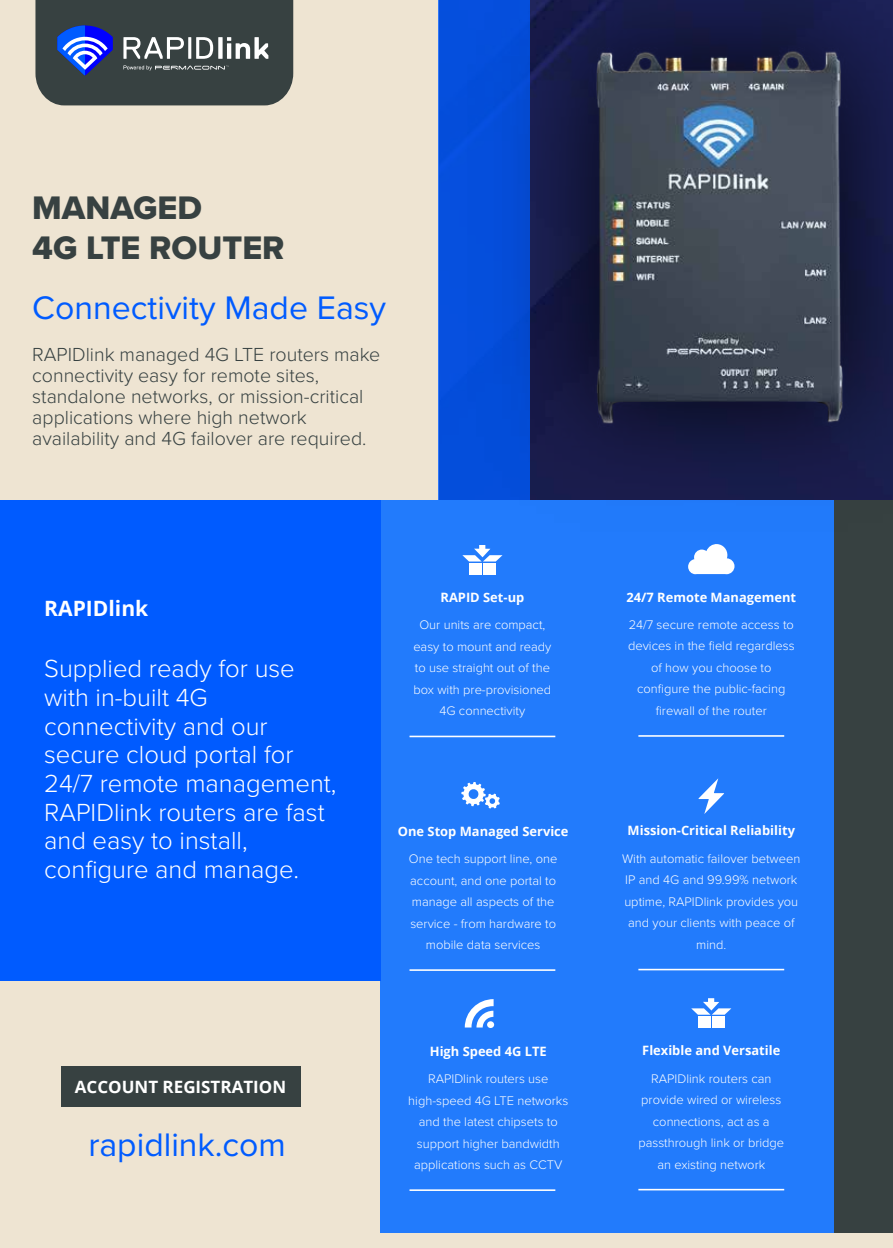
<style>
.page{position:relative;width:893px;height:1248px;background:#fff}
.page>*{position:absolute;margin:0;border:0;box-sizing:border-box;transform-origin:0 0}
.t1{font:33.75px "Proxima Nova";color:#005bff}
.t2{font:33.75px/39.2px "Proxima Nova Extrabld";color:#374141}
.t3{font:300 25.65px/28.7px "Proxima Nova";color:#fff}
.t4{font:700 21.15px "Open Sans";color:#fff}
.t5{font:300 19.65px/21.1px "Proxima Nova";color:#374141}
.t6{font:700 16.95px "Open Sans";color:#fff}
.t7{font:300 12.9px/21.5px "Proxima Nova";color:#fff;text-align:center}
.t8{font:700 12.9px "Open Sans";color:#fff}
</style>
<div class="page">
<div style="left:0;top:981px;width:893px;height:267px;background:#eee4d2"></div>
<div style="left:0;top:0;width:439px;height:1248px;background:#eee4d2"></div>
<div style="left:439px;top:0;width:91px;height:500px;background:#054fdd"></div>
<div style="left:380px;top:500px;width:500px;height:733px;background:#227bfc"></div>
<div style="left:834px;top:500px;width:59px;height:733px;background:#374141"></div>
<div style="left:0;top:500px;width:380px;height:481px;background:#005bff"></div>
<hr style="left:409px;top:736px;width:146px;height:1px;background:#fff">
<svg style="left:35px;top:0;width:258px;height:105px;background:#48525c"></svg>
<hr style="left:638px;top:735px;width:146px;height:2px;background:#fff">
<hr style="left:409px;top:969px;width:146px;height:2px;background:#fff">
<hr style="left:638px;top:969px;width:146px;height:1px;background:#fff">
<hr style="left:409px;top:1189px;width:146px;height:2px;background:#fff">
<hr style="left:638px;top:1189px;width:146px;height:1px;background:#fff">
<div style="left:698px;top:1016px;width:13px;height:11px;background:#fff"></div>
<div style="left:712px;top:1016px;width:13px;height:11px;background:#fff"></div>
<svg style="left:691px;top:998px;width:40px;height:17px"></svg>
<svg style="left:461px;top:782px;width:39px;height:26px"></svg>
<svg style="left:698px;top:778px;width:26px;height:36px"></svg>
<svg style="left:465px;top:999px;width:29px;height:28px"></svg>
<div style="left:61px;top:1066px;width:239px;height:41px;background:#374141"></div>
<img style="left:462px;top:0;width:431px;height:574px">
<h1 class="t2" style="left:32px;top:188px;width:254px">MANAGED<br>4G LTE ROUTER</h1>
<h1 class="t1" style="left:32px;top:283px;width:355px">Connectivity Made Easy</h1>
<h3 class="t5" style="left:32px;top:343px;width:350px">RAPIDlink managed 4G LTE routers make connectivity easy for remote sites, standalone networks, or mission-critical applications where high network availability and 4G failover are required.</h3>
<h3 class="t4" style="left:44px;top:593px;width:106px">RAPIDlink</h3>
<h2 class="t3" style="left:44px;top:653px;width:294px">Supplied ready for use with in-built 4G connectivity and our secure cloud portal for<br>24/7 remote management,<br>RAPIDlink routers are fast and easy to install, configure and manage.</h2>
<h3 class="t6" style="left:75px;top:1074px;width:213px">ACCOUNT REGISTRATION</h3>
<h1 class="t1" style="left:88px;top:1119px;width:199px">rapidlink.com</h1>
<p class="t8" style="left:441px;top:588px;width:85px">RAPID Set-up</p>
<p class="t7" style="left:413px;top:614px;width:140px">Our units are compact, easy to mount and ready to use straight out of the box with pre-provisioned<br>4G connectivity</p>
<p class="t8" style="left:398px;top:822px;width:172px">One Stop Managed Service</p>
<p class="t7" style="left:409px;top:847px;width:150px">One tech support line, one account, and one portal to manage all aspects of the service - from hardware to mobile data services</p>
<p class="t8" style="left:430px;top:1042px;width:118px">High Speed 4G LTE</p>
<p class="t7" style="left:408px;top:1067px;width:162px">RAPIDlink routers use high-speed 4G LTE networks and the latest chipsets to support higher bandwidth applications such as CCTV</p>
<p class="t8" style="left:626px;top:588px;width:171px">24/7 Remote Management</p>
<p class="t7" style="left:628px;top:613px;width:168px">24/7 secure remote access to devices in the field regardless of how you choose to configure the public-facing firewall of the router</p>
<p class="t8" style="left:628px;top:821px;width:169px">Mission-Critical Reliability</p>
<p class="t7" style="left:622px;top:847px;width:180px">With automatic failover between<br>IP and 4G and 99.99% network uptime, RAPIDlink provides you and your clients with peace of mind.</p>
<p class="t8" style="left:642px;top:1042px;width:140px">Flexible and Versatile</p>
<p class="t7" style="left:638px;top:1067px;width:147px">RAPIDlink routers can provide wired or wireless connections, act as a passthrough link or bridge an existing network</p>
</div>
